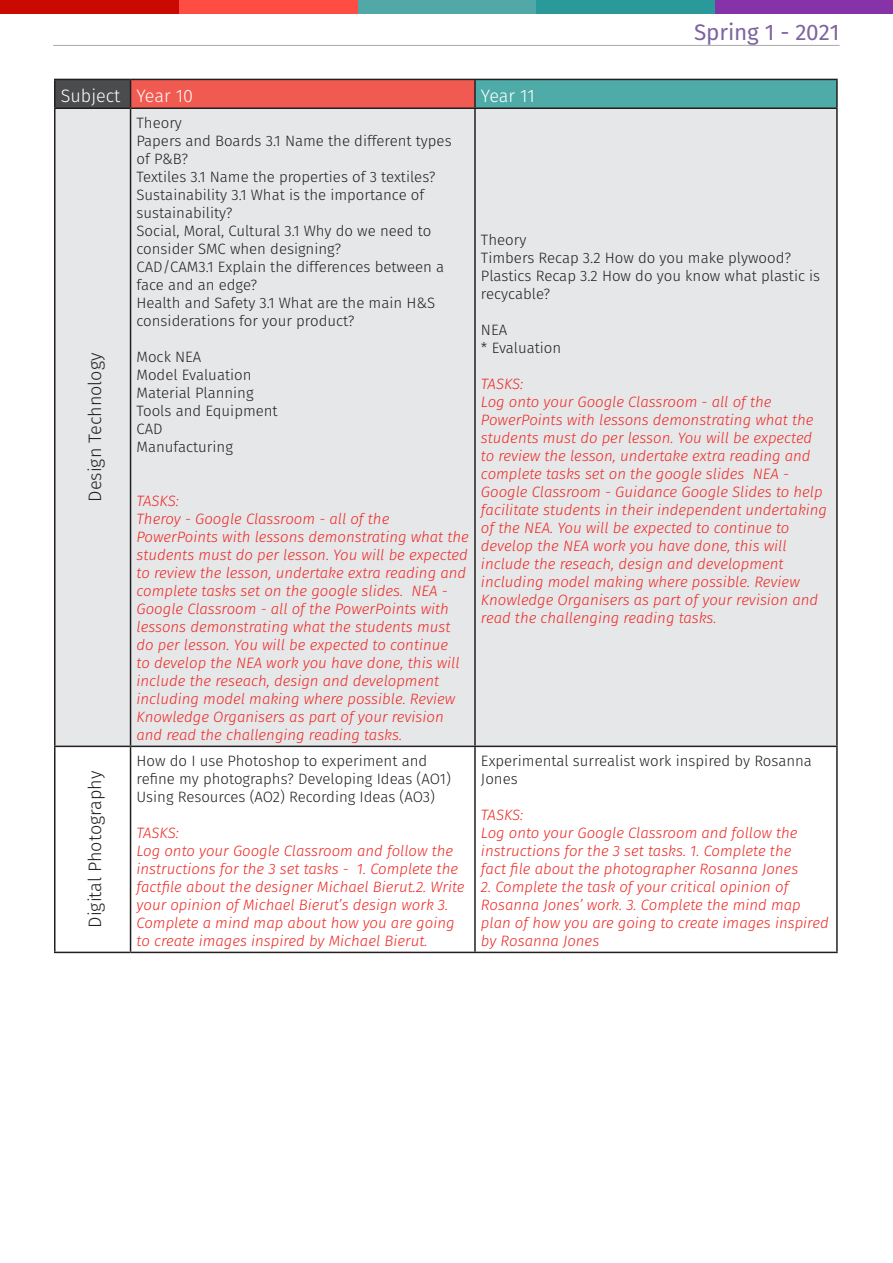
<style>
.page{position:relative;width:893px;height:1263px;background:#fff}
.page>*{position:absolute;margin:0;border:0;box-sizing:border-box;transform-origin:0 0}
.t1{font:22.5px "Fira Sans";letter-spacing:-.01em;color:#7d649f}
.t2{font:300 18px "Fira Sans";color:#231f20}
.t3{font:300 18px "Fira Sans";color:#fff}
.t4{font:italic 300 15px/18px "Fira Sans";color:#ee2823}
.t5{font:300 15px/18px "Fira Sans";color:#231f20}
</style>
<div class="page">
<hr style="left:53px;top:45px;width:787px;height:1px;background:#a8a9ad">
<div style="left:715px;top:0;width:178px;height:14px;background:#8633a9"></div>
<div style="left:358px;top:0;width:178px;height:14px;background:#52a8a7"></div>
<div style="left:536px;top:0;width:179px;height:14px;background:#29999a"></div>
<div style="left:179px;top:0;width:179px;height:14px;background:#ff4d43"></div>
<div style="left:0;top:0;width:179px;height:14px;background:#ca0900"></div>
<div style="left:55px;top:79px;width:76px;height:29px;background:#4b4c4d"></div>
<div style="left:131px;top:79px;width:344px;height:29px;background:#f05a50"></div>
<div style="left:475px;top:79px;width:362px;height:29px;background:#4eaba8"></div>
<div style="left:55px;top:108px;width:76px;height:638px;background:#e6e7e9"></div>
<div style="left:131px;top:109px;width:705px;height:637px;background:#e6e7e9"></div>
<svg style="left:131px;top:747px;width:705px;height:205px"></svg>
<hr style="left:54px;top:79px;width:77px;height:1px;background:#231f20">
<hr style="left:54px;top:80px;width:2px;height:27px;background:#231f20">
<hr style="left:131px;top:79px;width:344px;height:1px;background:#231f20">
<svg style="left:130px;top:80px;width:1px;height:27px"></svg>
<hr style="left:475px;top:79px;width:363px;height:1px;background:#231f20">
<hr style="left:474px;top:80px;width:2px;height:27px;background:#231f20">
<hr style="left:836px;top:80px;width:2px;height:27px;background:#231f20">
<hr style="left:54px;top:107px;width:77px;height:2px;background:#231f20">
<hr style="left:131px;top:107px;width:344px;height:2px;background:#231f20">
<hr style="left:130px;top:109px;width:1px;height:637px;background:#231f20">
<hr style="left:475px;top:107px;width:363px;height:2px;background:#231f20">
<hr style="left:54px;top:109px;width:2px;height:637px;background:#231f20">
<hr style="left:836px;top:109px;width:2px;height:637px;background:#231f20">
<hr style="left:54px;top:746px;width:77px;height:1px;background:#231f20">
<hr style="left:54px;top:747px;width:2px;height:205px;background:#231f20">
<hr style="left:54px;top:952px;width:77px;height:1px;background:#231f20">
<hr style="left:131px;top:746px;width:344px;height:1px;background:#231f20">
<hr style="left:130px;top:747px;width:1px;height:205px;background:#231f20">
<hr style="left:131px;top:952px;width:344px;height:1px;background:#231f20">
<hr style="left:474px;top:109px;width:2px;height:637px;background:#231f20">
<hr style="left:475px;top:746px;width:363px;height:1px;background:#231f20">
<hr style="left:474px;top:747px;width:2px;height:205px;background:#231f20">
<hr style="left:836px;top:747px;width:2px;height:205px;background:#231f20">
<hr style="left:475px;top:952px;width:363px;height:1px;background:#231f20">
<p class="t3" style="left:61px;top:83px;width:61px">Subject</p>
<p class="t3" style="left:137px;top:83px;width:58px">Year 10</p>
<p class="t3" style="left:481px;top:83px;width:55px">Year 11</p>
<p class="t1" style="left:694px;top:15px;width:147px">Spring 1 - 2021</p>
<p class="t2" style="left:82px;top:502px;width:150px;rotate:-90deg">Design Technology</p>
<p class="t2" style="left:82px;top:928px;width:158px;rotate:-90deg">Digital Photography</p>
<p class="t5" style="left:137px;top:114px;width:317px">Theory<br>Papers and Boards 3.1 Name the different types of P&amp;B?<br>Textiles 3.1 Name the properties of 3 textiles?<br>Sustainability 3.1 What is the importance of sustainability?<br>Social, Moral, Cultural 3.1 Why do we need to consider SMC when designing?<br>CAD/CAM3.1 Explain the differences between a face and an edge?<br>Health and Safety 3.1 What are the main H&amp;S considerations for your product?</p>
<p class="t5" style="left:137px;top:348px;width:143px">Mock NEA<br>Model Evaluation<br>Material Planning<br>Tools and Equipment<br>CAD<br>Manufacturing</p>
<p class="t4" style="left:137px;top:492px;width:334px">TASKS:<br>Theroy - Google Classroom - all of the PowerPoints with lessons demonstrating what the students must do per lesson. You will be expected to review the lesson, undertake extra reading and complete tasks set on the google slides. NEA - Google Classroom - all of the PowerPoints with lessons demonstrating what the students must do per lesson. You will be expected to continue<br>to develop the NEA work you have done, this will include the reseach, design and development including model making where possible. Review Knowledge Organisers as part of your revision and read the challenging reading tasks.</p>
<p class="t5" style="left:137px;top:752px;width:316px">How do I use Photoshop to experiment and refine my photographs? Developing Ideas (AO1)<br>Using Resources (AO2) Recording Ideas (AO3)</p>
<p class="t4" style="left:137px;top:824px;width:329px">TASKS:<br>Log onto your Google Classroom and follow the instructions for the 3 set tasks - 1. Complete the factfile about the designer Michael Bierut.2. Write your opinion of Michael Bierut’s design work 3.<br>Complete a mind map about how you are going to create images inspired by Michael Bierut.</p>
<p class="t5" style="left:481px;top:231px;width:341px">Theory<br>Timbers Recap 3.2 How do you make plywood?<br>Plastics Recap 3.2 How do you know what plastic is recycable?</p>
<p class="t5" style="left:481px;top:321px;width:82px">NEA<br>* Evaluation</p>
<p class="t4" style="left:481px;top:375px;width:348px">TASKS:<br>Log onto your Google Classroom - all of the PowerPoints with lessons demonstrating what the students must do per lesson. You will be expected to review the lesson, undertake extra reading and complete tasks set on the google slides NEA - Google Classroom - Guidance Google Slides to help facilitate students in their independent undertaking of the NEA. You will be expected to continue to develop the NEA work you have done, this will include the reseach, design and development including model making where possible. Review Knowledge Organisers as part of your revision and read the challenging reading tasks.</p>
<p class="t5" style="left:481px;top:752px;width:332px">Experimental surrealist work inspired by Rosanna<br>Jones</p>
<p class="t4" style="left:481px;top:806px;width:319px">TASKS:<br>Log onto your Google Classroom and follow the instructions for the 3 set tasks. 1. Complete the fact file about the photographer Rosanna Jones</p>
<p class="t4" style="left:481px;top:878px;width:349px">2. Complete the task of your critical opinion of Rosanna Jones’ work. 3. Complete the mind map plan of how you are going to create images inspired by Rosanna Jones</p>
</div>
